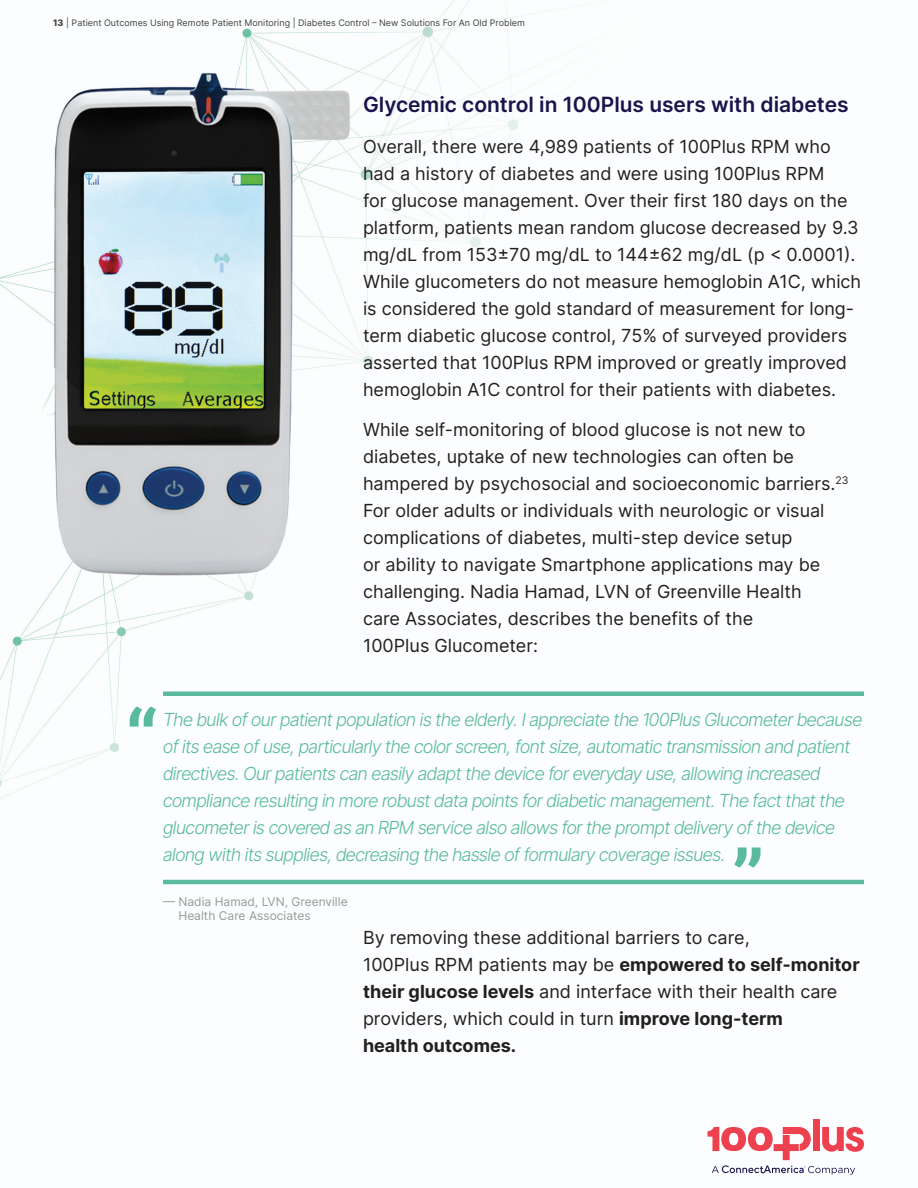
<style>
.page{position:relative;width:918px;height:1188px;background:#fff}
.page>*{position:absolute;margin:0;border:0;box-sizing:border-box;transform-origin:0 0}
.t1{font:700 78px "Inter";color:#59bb9b}
.Paragraph{font:600 21px "Inter";color:#1a144c}
.Paragraph-2{font:18px/27px "Inter";color:#231f20}
.t2{font:italic 300 18px/27px "Inter Tight";letter-spacing:-.02em;color:#59bb9b}
.Paragraph-3{font:12px/13.5px "Inter";color:#989999}
.t3{font:9px "Inter";color:#434343}
.s1{font-weight:800}
.s2{font-weight:700}
</style>
<div class="page">
<img style="left:0;top:0;width:864px;height:1120px">
<hr style="left:163px;top:692px;width:701px;height:4px;background:#59bb9b">
<hr style="left:163px;top:880px;width:701px;height:4px;background:#59bb9b">
<div style="left:813px;top:1120px;width:7px;height:31px;background:#ee414f"></div>
<svg style="left:707px;top:1127px;width:157px;height:48px"></svg>
<p class="t3" style="left:53px;top:16px;width:473px"><span class="s1">13</span> | Patient Outcomes Using Remote Patient Monitoring | Diabetes Control – New Solutions For An Old Problem</p>
<p class="Paragraph" style="left:363px;top:89px;width:487px">Glycemic control in 100Plus users with diabetes</p>
<p class="Paragraph-2" style="left:363px;top:132px;width:500px">Overall, there were 4,989 patients of 100Plus RPM who had a history of diabetes and were using 100Plus RPM<br>for glucose management. Over their first 180 days on the platform, patients mean random glucose decreased by 9.3 mg/dL from 153±70 mg/dL to 144±62 mg/dL (p &lt; 0.0001).<br>While glucometers do not measure hemoglobin A1C, which is considered the gold standard of measurement for long&shy;term diabetic glucose control, 75% of surveyed providers asserted that 100Plus RPM improved or greatly improved hemoglobin A1C control for their patients with diabetes.</p>
<p class="Paragraph-2" style="left:363px;top:416px;width:487px">While self-monitoring of blood glucose is not new to diabetes, uptake of new technologies can often be hampered by psychosocial and socioeconomic barriers.<sup>23<br></sup>For older adults or individuals with neurologic or visual complications of diabetes, multi-step device setup<br>or ability to navigate Smartphone applications may be challenging. Nadia Hamad, LVN of Greenville Health<br>care Associates, describes the benefits of the<br>100Plus Glucometer:</p>
<p class="t1" style="left:125px;top:680px;width:34px">“</p>
<p class="t2" style="left:163px;top:706px;width:701px">The bulk of our patient population is the elderly. I appreciate the 100Plus Glucometer because of its ease of use, particularly the color screen, font size, automatic transmission and patient directives. Our patients can easily adapt the device for everyday use, allowing increased compliance resulting in more robust data points for diabetic management. The fact that the glucometer is covered as an RPM service also allows for the prompt delivery of the device along with its supplies, decreasing the hassle of formulary coverage issues.</p>
<p class="Paragraph-3" style="left:178px;top:895px;width:171px;text-indent:-15px">— Nadia Hamad, LVN, Greenville<br>Health Care Associates</p>
<p class="t1" style="left:732px;top:819px;width:34px">”</p>
<p class="Paragraph-2" style="left:363px;top:923px;width:498px">By removing these additional barriers to care,<br>100Plus RPM patients may be <span class="s2">empowered to self-monitor their glucose levels</span> and interface with their health care providers, which could in turn <span class="s2">improve long-term<br>health outcomes.</span></p>
</div>
